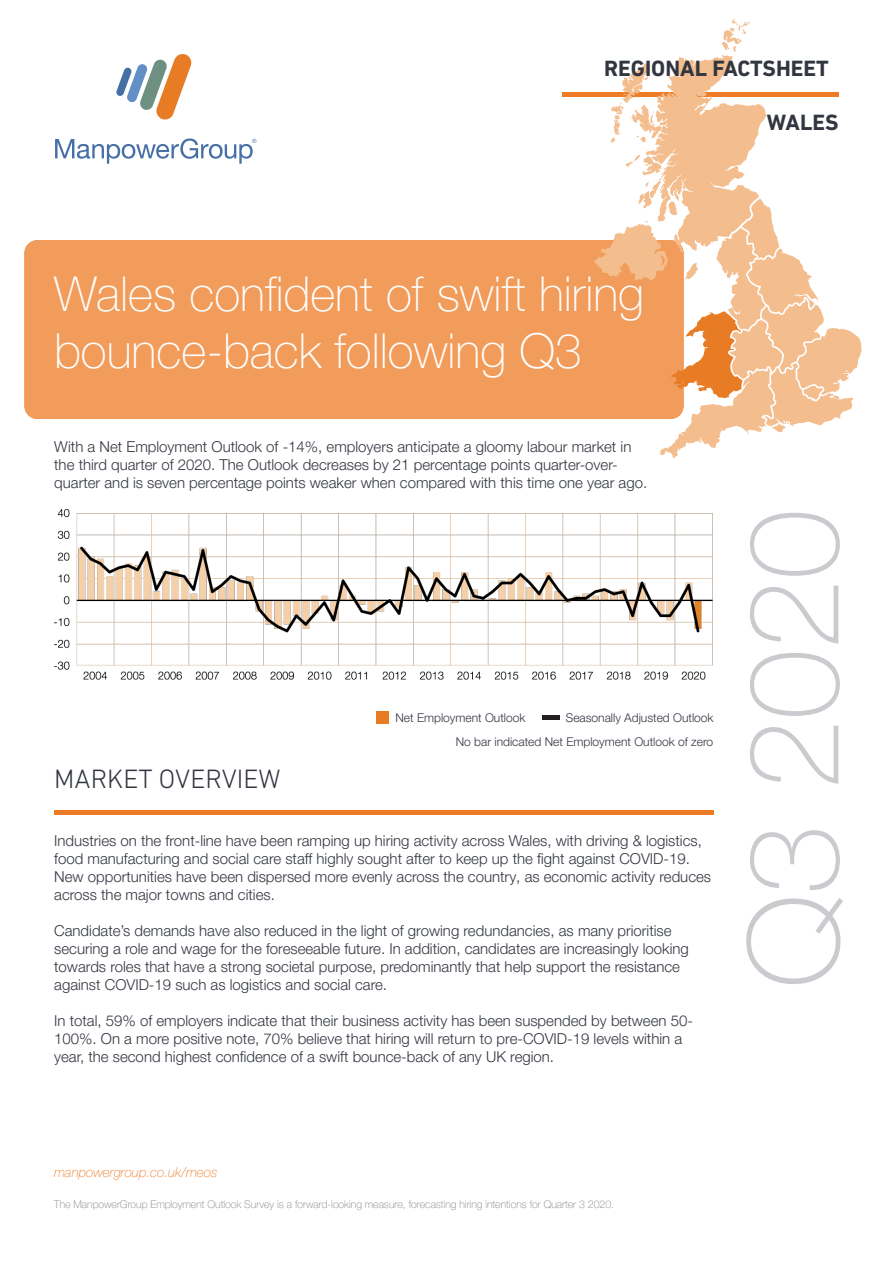
<style>
.page{position:relative;width:893px;height:1263px;background:#fff}
.page>*{position:absolute;margin:0;border:0;box-sizing:border-box;transform-origin:0 0}
.t1{font:100 126px "Helvetica Neue LT Pro";color:#cacbce}
.t2{font:100 48px/57.6px "Helvetica Neue LT Pro";color:#fff}
.t3{font:300 27px "DIN Next LT Pro";color:#323640}
.t4{font:700 22.5px "DIN Next LT Pro";color:#323640}
.t5{font:300 15px/18px "Helvetica Neue LT Pro";color:#323640}
.t6{font:italic 100 13.5px "Helvetica Neue LT Pro";color:#ee7c26}
.t7{font:300 12px "Helvetica Neue LT Pro";color:#323640}
.t8{font:100 10.5px "Helvetica Neue LT Pro";color:#787d83}
</style>
<div class="page">
<svg style="left:116px;top:54px;width:76px;height:66px"></svg>
<svg style="left:55px;top:138px;width:201px;height:26px"></svg>
<div style="left:562px;top:92px;width:277px;height:5px;background:#ee7c26"></div>
<hr style="left:54px;top:810px;width:659px;height:4px;background:#ee7c26">
<div style="left:376px;top:711px;width:13px;height:13px;background:#e77c22"></div>
<hr style="left:542px;top:715px;width:17px;height:4px;background:#231f20">
<div style="left:24px;top:240px;width:660px;height:179px;background:#f29c5b;border-radius:13px"></div>
<svg style="left:594px;top:19px;width:268px;height:439px"></svg>
<img style="left:55px;top:509px;width:658px;height:170px">
<p class="t4" style="left:604px;top:56px;width:226px">REGIONAL FACTSHEET</p>
<p class="t4" style="left:767px;top:110px;width:73px">WALES</p>
<p class="t2" style="left:54px;top:264px;width:591px">Wales confident of swift hiring bounce-back following Q3</p>
<p class="t5" style="left:54px;top:437px;width:594px">With a Net Employment Outlook of -14%, employers anticipate a gloomy labour market in the third quarter of 2020. The Outlook decreases by 21 percentage points quarter-over&shy;quarter and is seven percentage points weaker when compared with this time one year ago.</p>
<p class="t7" style="left:395px;top:710px;width:132px">Net Employment Outlook</p>
<p class="t7" style="left:566px;top:710px;width:149px">Seasonally Adjusted Outlook</p>
<p class="t3" style="left:54px;top:763px;width:228px">MARKET OVERVIEW</p>
<p class="t7" style="left:456px;top:734px;width:259px">No bar indicated Net Employment Outlook of zero</p>
<p class="t5" style="left:54px;top:832px;width:658px">Industries on the front-line have been ramping up hiring activity across Wales, with driving &amp; logistics, food manufacturing and social care staff highly sought after to keep up the fight against COVID-19.<br>New opportunities have been dispersed more evenly across the country, as economic activity reduces across the major towns and cities.</p>
<p class="t5" style="left:54px;top:922px;width:636px">Candidate’s demands have also reduced in the light of growing redundancies, as many prioritise securing a role and wage for the foreseeable future. In addition, candidates are increasingly looking towards roles that have a strong societal purpose, predominantly that help support the resistance against COVID-19 such as logistics and social care.</p>
<p class="t5" style="left:54px;top:1012px;width:640px">In total, 59% of employers indicate that their business activity has been suspended by between 50-<br>100%. On a more positive note, 70% believe that hiring will return to pre-COVID-19 levels within a year, the second highest confidence of a swift bounce-back of any UK region.</p>
<p class="t1" style="left:719px;top:988px;width:480px;rotate:-90deg">Q3 2020</p>
<p class="t6" style="left:54px;top:1164px;width:165px">manpowergroup.co.uk/meos</p>
<p class="t8" style="left:54px;top:1197px;width:561px">The ManpowerGroup Employment Outlook Survey is a forward-looking measure, forecasting hiring intentions for Quarter 3 2020.</p>
</div>
